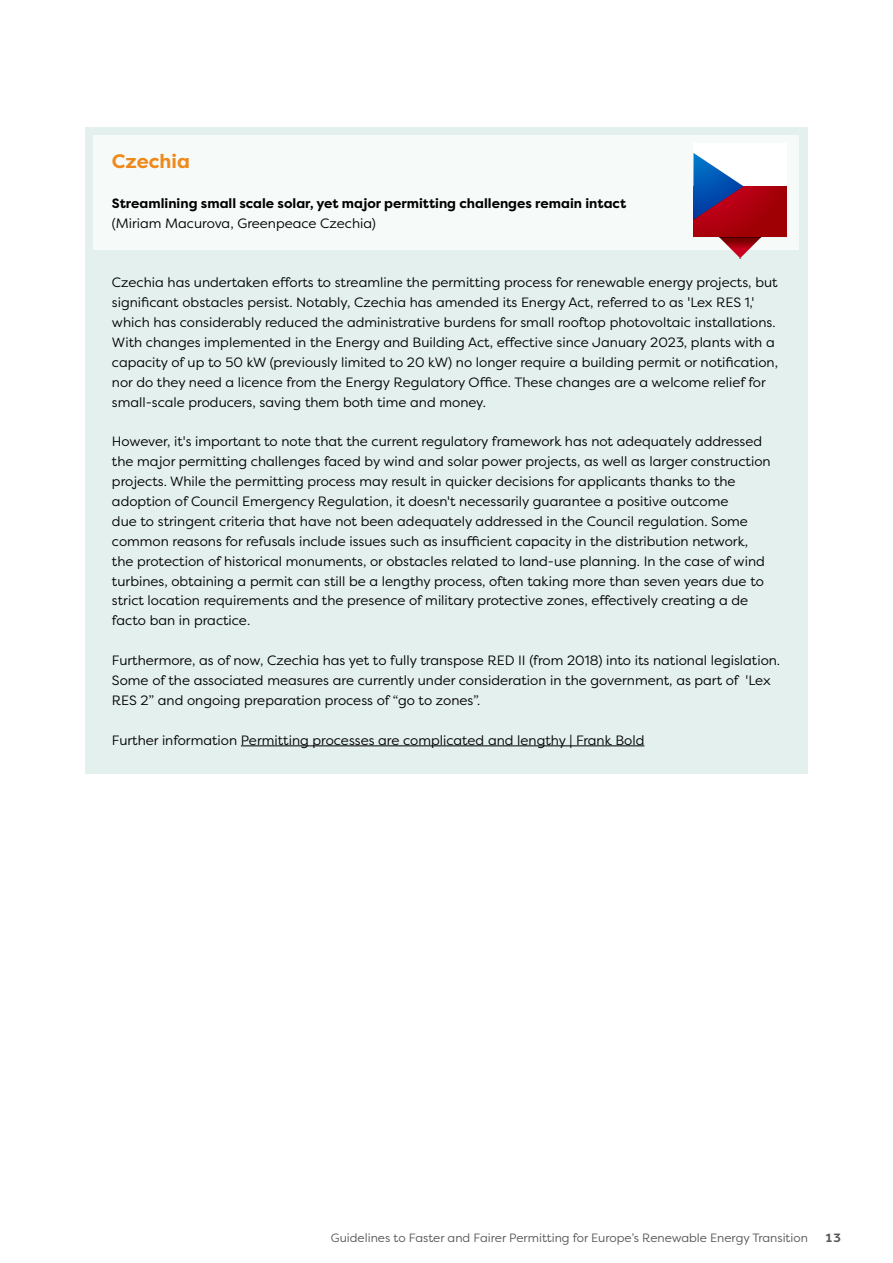
<style>
.page{position:relative;width:893px;height:1263px;background:#fff}
.page>*{position:absolute;margin:0;border:0;box-sizing:border-box;transform-origin:0 0}
.t1{font:700 19.5px "Filson Pro";color:#ef891a}
.t2{font:13.5px/20px "Filson Pro";color:#000}
.t3{font:700 13.5px "Filson Pro";color:#000}
.t4{font:12px "Filson Pro";color:#575756}
.t5{font:700 12px "Filson Pro";color:#575756}
</style>
<div class="page">
<div style="left:85px;top:128px;width:723px;height:646px;background:#e4f0ee"></div>
<div style="left:94px;top:135px;width:705px;height:114px;background:#f6faf9"></div>
<hr style="left:241px;top:745px;width:403px;height:1px;background:#000">
<svg style="left:767px;top:186px;width:20px;height:51px"></svg>
<svg style="left:693px;top:153px;width:74px;height:106px"></svg>
<p class="t1" style="left:112px;top:149px;width:79px">Czechia</p>
<p class="t3" style="left:112px;top:195px;width:516px">Streamlining small scale solar, yet major permitting challenges remain intact</p>
<p class="t2" style="left:112px;top:213px;width:265px">(Miriam Macurova, Greenpeace Czechia)</p>
<p class="t2" style="left:112px;top:272px;width:668px">Czechia has undertaken efforts to streamline the permitting process for renewable energy projects, but significant obstacles persist. Notably, Czechia has amended its Energy Act, referred to as 'Lex RES 1,' which has considerably reduced the administrative burdens for small rooftop photovoltaic installations.<br>With changes implemented in the Energy and Building Act, effective since January 2023, plants with a capacity of up to 50 kW (previously limited to 20 kW) no longer require a building permit or notification, nor do they need a licence from the Energy Regulatory Office. These changes are a welcome relief for small-scale producers, saving them both time and money.</p>
<p class="t2" style="left:112px;top:431px;width:660px">However, it's important to note that the current regulatory framework has not adequately addressed the major permitting challenges faced by wind and solar power projects, as well as larger construction projects. While the permitting process may result in quicker decisions for applicants thanks to the adoption of Council Emergency Regulation, it doesn't necessarily guarantee a positive outcome<br>due to stringent criteria that have not been adequately addressed in the Council regulation. Some common reasons for refusals include issues such as insufficient capacity in the distribution network, the protection of historical monuments, or obstacles related to land-use planning. In the case of wind turbines, obtaining a permit can still be a lengthy process, often taking more than seven years due to strict location requirements and the presence of military protective zones, effectively creating a de facto ban in practice.</p>
<p class="t2" style="left:112px;top:650px;width:670px">Furthermore, as of now, Czechia has yet to fully transpose RED II (from 2018) into its national legislation.<br>Some of the associated measures are currently under consideration in the government, as part of 'Lex<br>RES 2” and ongoing preparation process of “go to zones”.</p>
<p class="t2" style="left:112px;top:729px;width:534px">Further information Permitting processes are complicated and lengthy | Frank Bold</p>
<p class="t4" style="left:331px;top:1230px;width:478px">Guidelines to Faster and Fairer Permitting for Europe’s Renewable Energy Transition</p>
<p class="t5" style="left:825px;top:1230px;width:18px">13</p>
</div>
